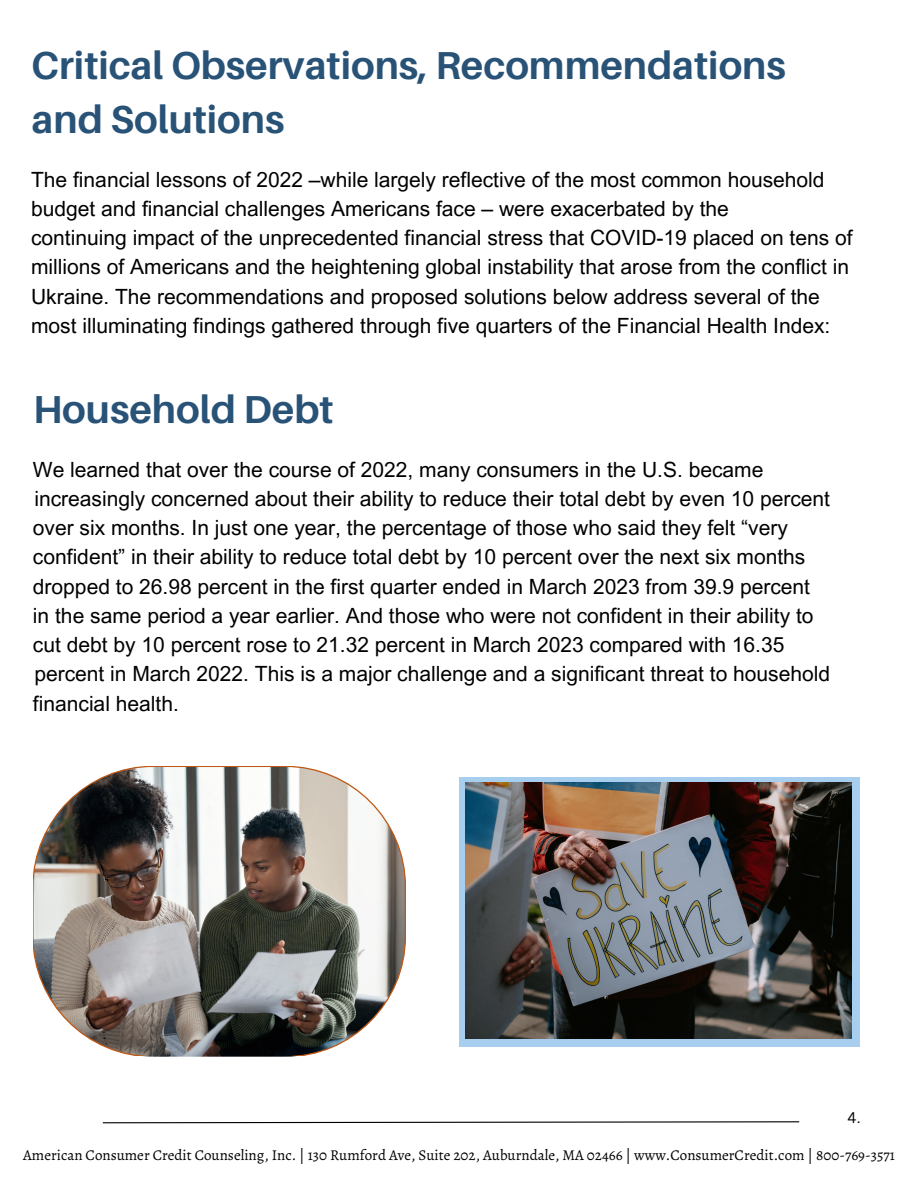
<style>
.page{position:relative;width:918px;height:1188px;background:#fff}
.page>*{position:absolute;margin:0;border:0;box-sizing:border-box;transform-origin:0 0}
.t1{font:700 39px/54px "Aileron";color:#295277}
.t2{font:21px/29.2px "Arial MT Pro";color:#000}
.t3{font:15px "Alegreya";color:#000}
.t4{font:15px "Canva Sans";color:#000}
</style>
<div class="page">
<div style="left:459px;top:777px;width:400px;height:269px;background:#a7cdef"></div>
<img style="left:466px;top:782px;width:386px;height:257px">
<svg style="left:102px;top:1121px;width:698px;height:3px"></svg>
<img style="left:33px;top:766px;width:372px;height:290px">
<p class="t1" style="left:31px;top:38px;width:756px">Critical Observations, Recommendations and Solutions</p>
<p class="t2" style="left:31px;top:167px;width:823px">The financial lessons of 2022 –while largely reflective of the most common household budget and financial challenges Americans face – were exacerbated by the<br>continuing impact of the unprecedented financial stress that COVID-19 placed on tens of millions of Americans and the heightening global instability that arose from the conflict in Ukraine. The recommendations and proposed solutions below address several of the most illuminating findings gathered through five quarters of the Financial Health Index:</p>
<p class="t1" style="left:33px;top:382px;width:302px">Household Debt</p>
<p class="t2" style="left:33px;top:457px;width:799px">We learned that over the course of 2022, many consumers in the U.S. became increasingly concerned about their ability to reduce their total debt by even 10 percent over six months. In just one year, the percentage of those who said they felt “very confident” in their ability to reduce total debt by 10 percent over the next six months dropped to 26.98 percent in the first quarter ended in March 2023 from 39.9 percent in the same period a year earlier. And those who were not confident in their ability to cut debt by 10 percent rose to 21.32 percent in March 2023 compared with 16.35 percent in March 2022. This is a major challenge and a significant threat to household financial health.</p>
<p class="t4" style="left:848px;top:1107px;width:15px">4.</p>
<p class="t3" style="left:23px;top:1145px;width:873px">American Consumer Credit Counseling, Inc. | 130 Rumford Ave, Suite 202, Auburndale, MA 02466 | www.ConsumerCredit.com | 800-769-3571</p>
</div>
